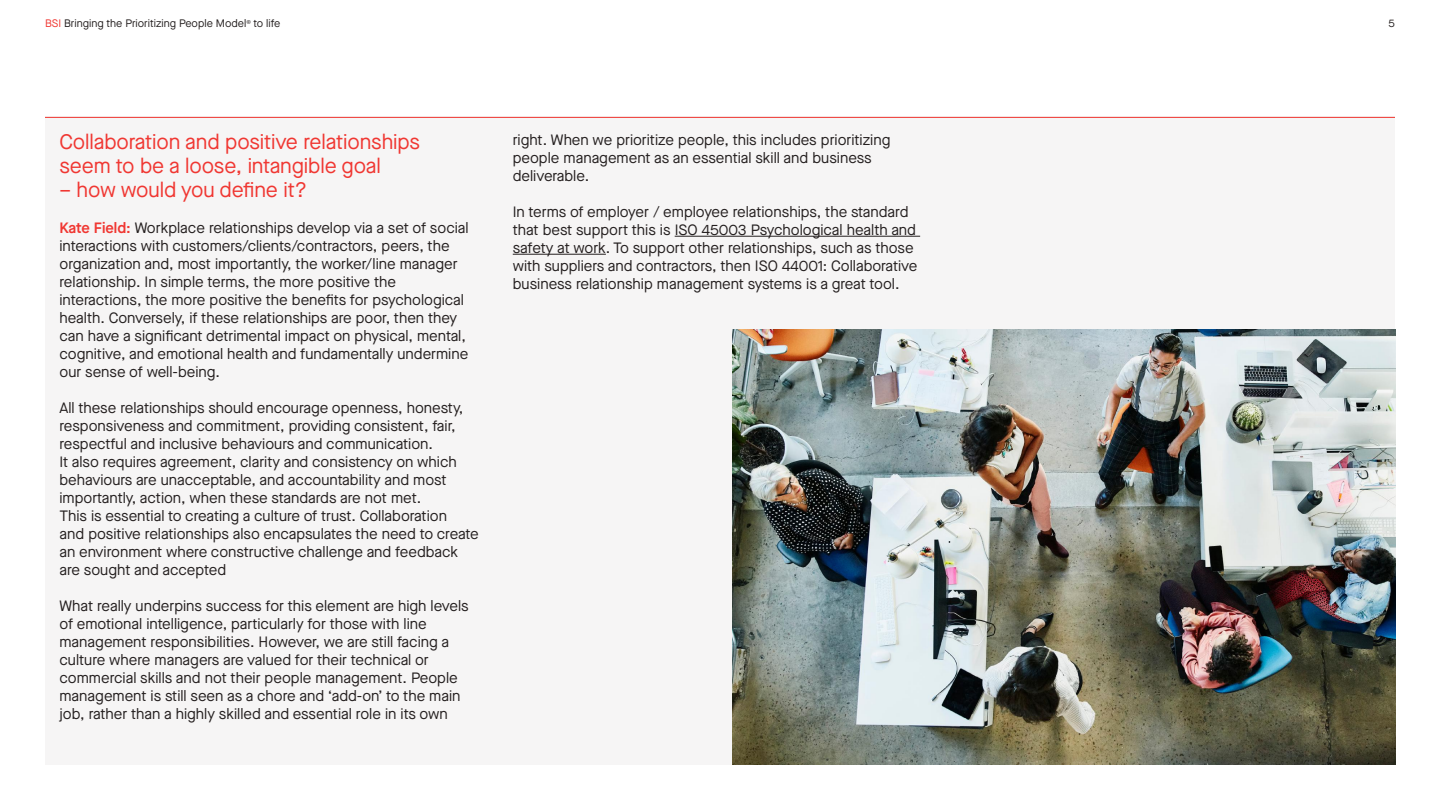
<style>
.page{position:relative;width:1440px;height:810px;background:#fff}
.page>*{position:absolute;margin:0;border:0;box-sizing:border-box;transform-origin:0 0}
.t1{font:21px/24px "Maison Neue";letter-spacing:-.005em;color:#f03732}
.t2{font:15px/18px "Maison Neue";color:#241f1f}
.t3{font:10.88px "Maison Neue";color:#241f1f}
.s1{color:#f03732}
.s2{font-weight:600;color:#f03732}
</style>
<div class="page">
<div style="left:45px;top:117px;width:1350px;height:648px;background:#f6f5f5"></div>
<hr style="left:45px;top:117px;width:1350px;height:1px;background:#f03732">
<hr style="left:675px;top:236px;width:245px;height:1px;background:#241f1f">
<hr style="left:513px;top:254px;width:93px;height:1px;background:#241f1f">
<img style="left:733px;top:329px;width:662px;height:436px">
<p class="t3" style="left:45px;top:16px;width:237px"><span class="s1">BSI</span> Bringing the Prioritizing People Model<sup>©</sup> to life</p>
<h1 class="t1" style="left:60px;top:130px;width:362px">Collaboration and positive relationships seem to be a loose, intangible goal</h1>
<h1 class="t1" style="left:60px;top:178px;width:249px">– how would you define it?</h1>
<p class="t2" style="left:60px;top:219px;width:411px"><span class="s2">Kate Field:</span> Workplace relationships develop via a set of social interactions with customers/clients/contractors, peers, the organization and, most importantly, the worker/line manager relationship. In simple terms, the more positive the interactions, the more positive the benefits for psychological health. Conversely, if these relationships are poor, then they can have a significant detrimental impact on physical, mental, cognitive, and emotional health and fundamentally undermine our sense of well-being.</p>
<p class="t2" style="left:60px;top:399px;width:421px">All these relationships should encourage openness, honesty, responsiveness and commitment, providing consistent, fair, respectful and inclusive behaviours and communication.<br>It also requires agreement, clarity and consistency on which behaviours are unacceptable, and accountability and most importantly, action, when these standards are not met.<br>This is essential to creating a culture of trust. Collaboration<br>and positive relationships also encapsulates the need to create an environment where constructive challenge and feedback are sought and accepted</p>
<p class="t2" style="left:60px;top:597px;width:411px">What really underpins success for this element are high levels of emotional intelligence, particularly for those with line management responsibilities. However, we are still facing a culture where managers are valued for their technical or commercial skills and not their people management. People management is still seen as a chore and ‘add-on’ to the main job, rather than a highly skilled and essential role in its own</p>
<p class="t2" style="left:513px;top:130px;width:379px">right. When we prioritize people, this includes prioritizing people management as an essential skill and business deliverable.</p>
<p class="t2" style="left:513px;top:202px;width:406px">In terms of employer / employee relationships, the standard that best support this is ISO 45003 Psychological health and safety at work. To support other relationships, such as those with suppliers and contractors, then ISO 44001: Collaborative business relationship management systems is a great tool.</p>
<p class="t3" style="left:1389px;top:16px;width:8px">5</p>
</div>
